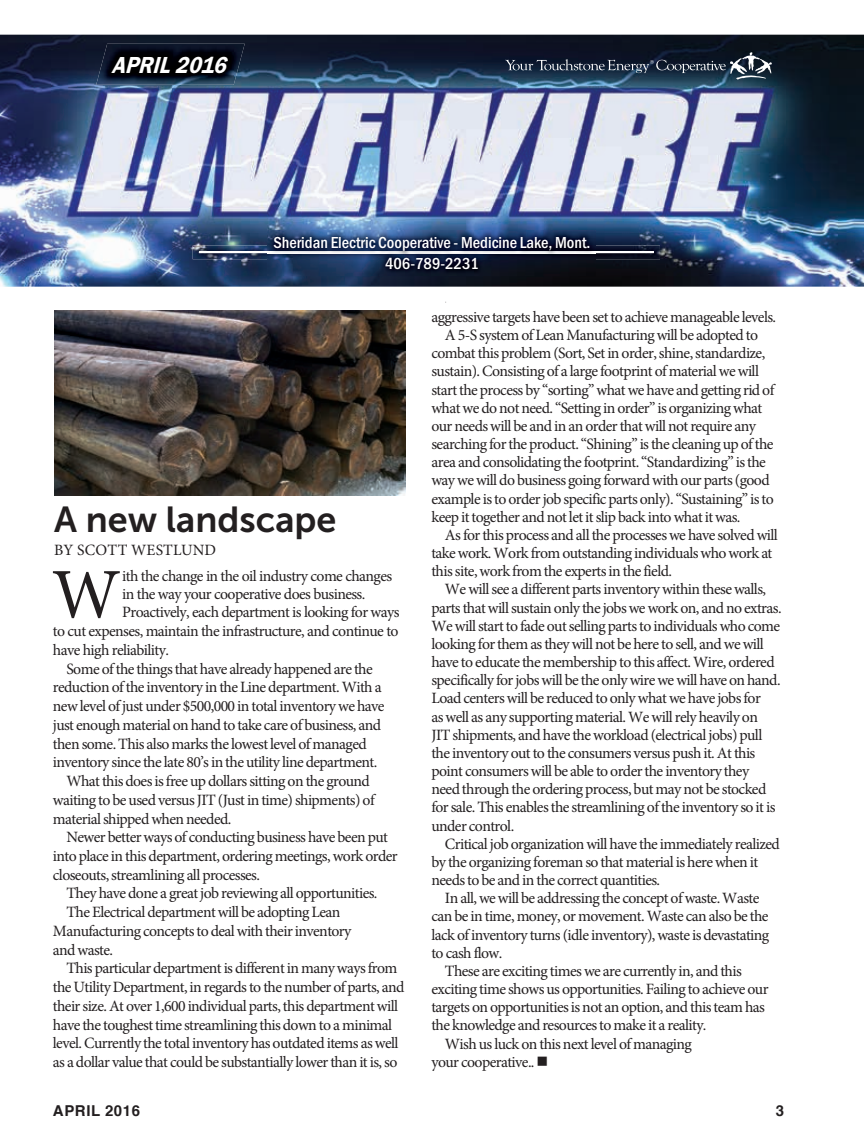
<style>
.page{position:relative;width:864px;height:1148px;background:#fff}
.page>*{position:absolute;margin:0;border:0;box-sizing:border-box;transform-origin:0 0}
.t1{font:71.1px "Minion Pro";color:#231f20}
.t2{font:36px "Museo Sans 700";color:#231f20}
.t3{font:italic 600 24px "Franklin Gothic Itc T";color:#fff;scale:.91 1}
.t4{font:500 condensed 16.5px/21px "Franklin Gothic Itc T";color:#fff;text-align:center}
.t5{font:15.75px "Minion Pro";letter-spacing:-.04em;color:#231f20}
.t6{font:15.75px "Minion Pro";letter-spacing:.01em;color:#231f20}
.t7{font:700 15px "Helvetica";letter-spacing:.04em;color:#231f20}
</style>
<div class="page">
<img style="left:0;top:35px;width:864px;height:252px">
<svg style="left:505px;top:52px;width:267px;height:28px;background:#2a394b"></svg>
<img style="left:96px;top:44px;width:149px;height:41px">
<img style="left:193px;top:245px;width:467px;height:14px">
<hr style="left:199px;top:252px;width:455px;height:1px;background:#fff">
<img style="left:268px;top:230px;width:328px;height:45px">
<img style="left:55px;top:310px;width:350px;height:186px">
<h3 class="t3" style="left:111px;top:51px;width:135px">APRIL2016</h3>
<p class="t4" style="left:273px;top:232px;width:319px">Sheridan Electric Cooperative - Medicine Lake, Mont.<br>406-789-2231</p>
<h2 class="t2" style="left:54px;top:499px;width:284px">A new landscape</h2>
<p class="t6" style="left:54px;top:539px;width:164px">BY SCOTT WESTLUND</p>
<h1 class="t1" style="left:52px;top:547px;width:71px">W</h1>
<p class="t5" style="left:122px;top:566px;width:271px">ith the change in the oil industry come changes</p>
<p class="t5" style="left:122px;top:584px;width:245px">in the way your cooperative does business.</p>
<p class="t5" style="left:122px;top:602px;width:279px">Proactively, each department is looking for ways</p>
<p class="t5" style="left:53px;top:620px;width:347px">to cut expenses, maintain the infrastructure, and continue to</p>
<p class="t5" style="left:53px;top:639px;width:118px">have high reliability.</p>
<p class="t5" style="left:66px;top:658px;width:308px">Some of the things that have already happened are the</p>
<p class="t5" style="left:53px;top:677px;width:330px">reduction of the inventory in the Line department. With a</p>
<p class="t5" style="left:53px;top:695px;width:333px">new level of just under $500,000 in total inventory we have</p>
<p class="t5" style="left:53px;top:714px;width:330px">just enough material on hand to take care of business, and</p>
<p class="t5" style="left:53px;top:733px;width:315px">then some. This also marks the lowest level of managed</p>
<p class="t5" style="left:53px;top:751px;width:326px">inventory since the late 80’s in the utility line department.</p>
<p class="t5" style="left:66px;top:770px;width:305px">What this does is free up dollars sitting on the ground</p>
<p class="t5" style="left:53px;top:789px;width:323px">waiting to be used versus JIT (Just in time) shipments) of</p>
<p class="t5" style="left:53px;top:808px;width:180px">material shipped when needed.</p>
<p class="t5" style="left:66px;top:826px;width:323px">Newer better ways of conducting business have been put</p>
<p class="t5" style="left:53px;top:845px;width:346px">into place in this department, ordering meetings, work order</p>
<p class="t5" style="left:53px;top:864px;width:209px">closeouts, streamlining all processes.</p>
<p class="t5" style="left:66px;top:883px;width:313px">They have done a great job reviewing all opportunities.</p>
<p class="t5" style="left:66px;top:901px;width:276px">The Electrical department will be adopting Lean</p>
<p class="t5" style="left:53px;top:920px;width:300px">Manufacturing concepts to deal with their inventory</p>
<p class="t5" style="left:53px;top:939px;width:62px">and waste.</p>
<p class="t5" style="left:66px;top:957px;width:333px">This particular department is different in many ways from</p>
<p class="t5" style="left:53px;top:976px;width:353px">the Utility Department, in regards to the number of parts, and</p>
<p class="t5" style="left:53px;top:995px;width:347px">their size. At over 1,600 individual parts, this department will</p>
<p class="t5" style="left:53px;top:1014px;width:341px">have the toughest time streamlining this down to a minimal</p>
<p class="t5" style="left:53px;top:1032px;width:347px">level. Currently the total inventory has outdated items as well</p>
<p class="t5" style="left:53px;top:1051px;width:346px">as a dollar value that could be substantially lower than it is, so</p>
<p class="t5" style="left:431px;top:306px;width:346px">aggressive targets have been set to achieve manageable levels.</p>
<p class="t5" style="left:445px;top:324px;width:315px">A 5-S system of Lean Manufacturing will be adopted to</p>
<p class="t5" style="left:431px;top:343px;width:335px">combat this problem (Sort, Set in order, shine, standardize,</p>
<p class="t5" style="left:431px;top:361px;width:329px">sustain). Consisting of a large footprint of material we will</p>
<p class="t5" style="left:431px;top:379px;width:344px">start the process by “sorting” what we have and getting rid of</p>
<p class="t5" style="left:431px;top:397px;width:332px">what we do not need. “Setting in order” is organizing what</p>
<p class="t5" style="left:431px;top:415px;width:326px">our needs will be and in an order that will not require any</p>
<p class="t5" style="left:431px;top:433px;width:344px">searching for the product. “Shining” is the cleaning up of the</p>
<p class="t5" style="left:431px;top:452px;width:336px">area and consolidating the footprint. “Standardizing” is the</p>
<p class="t5" style="left:431px;top:470px;width:340px">way we will do business going forward with our parts (good</p>
<p class="t5" style="left:431px;top:488px;width:344px">example is to order job specific parts only). “Sustaining” is to</p>
<p class="t5" style="left:431px;top:506px;width:311px">keep it together and not let it slip back into what it was.</p>
<p class="t5" style="left:445px;top:524px;width:334px">As for this process and all the processes we have solved will</p>
<p class="t5" style="left:431px;top:542px;width:343px">take work. Work from outstanding individuals who work at</p>
<p class="t5" style="left:431px;top:560px;width:242px">this site, work from the experts in the field.</p>
<p class="t5" style="left:445px;top:579px;width:323px">We will see a different parts inventory within these walls,</p>
<p class="t5" style="left:431px;top:597px;width:352px">parts that will sustain only the jobs we work on, and no extras.</p>
<p class="t5" style="left:431px;top:615px;width:350px">We will start to fade out selling parts to individuals who come</p>
<p class="t5" style="left:431px;top:633px;width:334px">looking for them as they will not be here to sell, and we will</p>
<p class="t5" style="left:431px;top:651px;width:345px">have to educate the membership to this affect. Wire, ordered</p>
<p class="t5" style="left:431px;top:669px;width:351px">specifically for jobs will be the only wire we will have on hand.</p>
<p class="t5" style="left:431px;top:688px;width:331px">Load centers will be reduced to only what we have jobs for</p>
<p class="t5" style="left:431px;top:706px;width:328px">as well as any supporting material. We will rely heavily on</p>
<p class="t5" style="left:431px;top:724px;width:332px">JIT shipments, and have the workload (electrical jobs) pull</p>
<p class="t5" style="left:431px;top:742px;width:325px">the inventory out to the consumers versus push it. At this</p>
<p class="t5" style="left:431px;top:760px;width:319px">point consumers will be able to order the inventory they</p>
<p class="t5" style="left:431px;top:778px;width:336px">need through the ordering process, but may not be stocked</p>
<p class="t5" style="left:431px;top:797px;width:346px">for sale. This enables the streamlining of the inventory so it is</p>
<p class="t5" style="left:431px;top:815px;width:84px">under control.</p>
<p class="t5" style="left:445px;top:833px;width:336px">Critical job organization will have the immediately realized</p>
<p class="t5" style="left:431px;top:851px;width:328px">by the organizing foreman so that material is here when it</p>
<p class="t5" style="left:431px;top:869px;width:230px">needs to be and in the correct quantities.</p>
<p class="t5" style="left:445px;top:887px;width:316px">In all, we will be addressing the concept of waste. Waste</p>
<p class="t5" style="left:431px;top:906px;width:339px">can be in time, money, or movement. Waste can also be the</p>
<p class="t5" style="left:431px;top:924px;width:339px">lack of inventory turns (idle inventory), waste is devastating</p>
<p class="t5" style="left:431px;top:942px;width:72px">to cash flow.</p>
<p class="t5" style="left:445px;top:960px;width:298px">These are exciting times we are currently in, and this</p>
<p class="t5" style="left:431px;top:978px;width:339px">exciting time shows us opportunities. Failing to achieve our</p>
<p class="t5" style="left:431px;top:996px;width:335px">targets on opportunities is not an option, and this team has</p>
<p class="t5" style="left:431px;top:1014px;width:277px">the knowledge and resources to make it a reality.</p>
<p class="t5" style="left:445px;top:1033px;width:248px">Wish us luck on this next level of managing</p>
<p class="t5" style="left:431px;top:1051px;width:118px">your cooperative.. ■</p>
<p class="t7" style="left:53px;top:1098px;width:89px">APRIL 2016</p>
<p class="t7" style="left:776px;top:1098px;width:10px">3</p>
</div>
